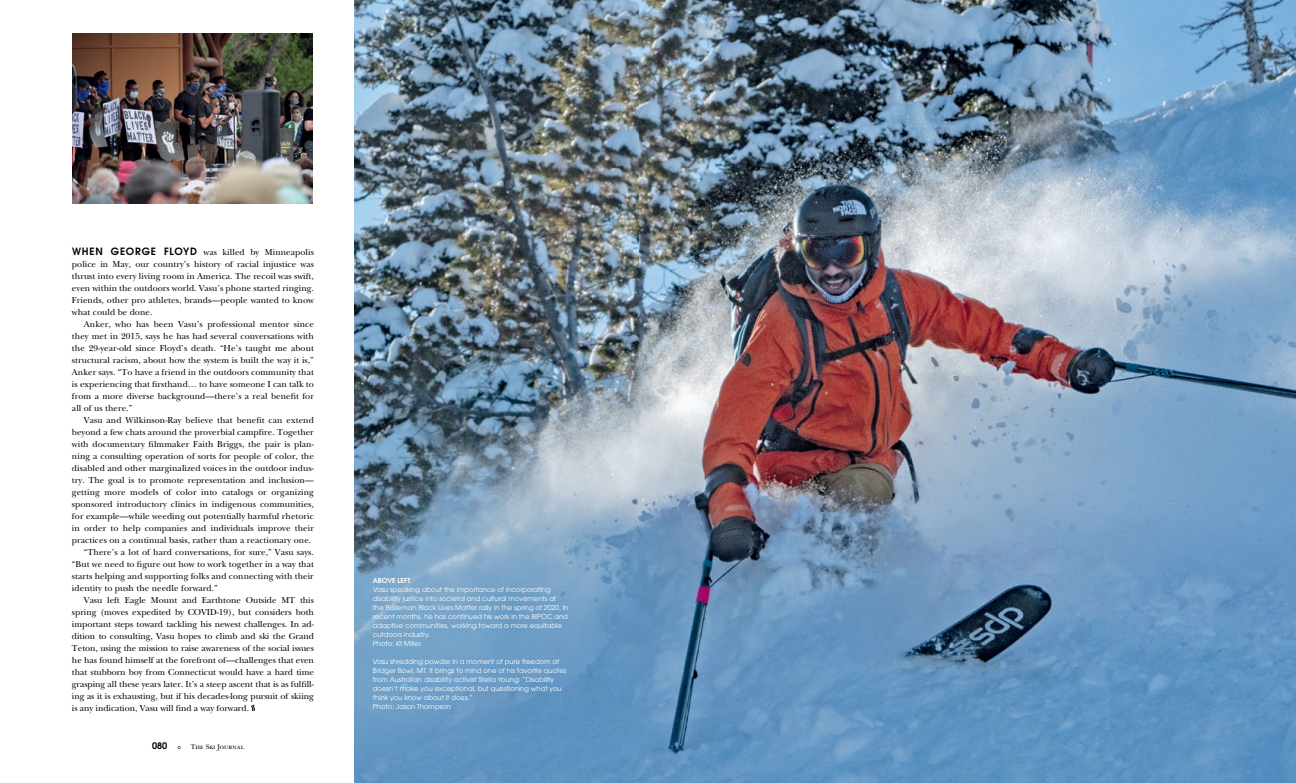
<style>
.page{position:relative;width:1296px;height:783px;background:#fff}
.page>*{position:absolute;margin:0;border:0;box-sizing:border-box;transform-origin:0 0}
.t1{font:9px/12px "New Baskerville";letter-spacing:.005em;color:#000;text-align:justify}
.t2{font:600 9px "Avant Garde";color:#000}
.t3{font:7px "New Baskerville SC";letter-spacing:.005em;color:#000}
.t4{font:6.8px/9px "Avant Garde";color:#fff}
.t5{font:600 6.8px "Avant Garde";color:#fff}
.s1{font-family:"Avant Garde";font-weight:600;font-size:10px}
</style>
<div class="page">
<svg style="left:251px;top:705px;width:4px;height:6px"></svg>
<img style="left:72px;top:34px;width:241px;height:169px">
<img style="left:354px;top:0;width:285px;height:783px">
<img style="left:639px;top:0;width:657px;height:783px">
<p class="t1" style="left:72px;top:246px;width:243px"><span class="s1">WHEN GEORGE FLOYD</span> was killed by Minneapolis police in May, our country’s history of racial injustice was thrust into every living room in America. The recoil was swift, even within the outdoors world. Vasu’s phone started ringing.<br>Friends, other pro athletes, brands—people wanted to know what could be done.</p>
<p class="t1" style="left:72px;top:318px;width:243px;text-indent:12px">Anker, who has been Vasu’s professional mentor since they met in 2015, says he has had several conversations with the 29-year-old since Floyd’s death. “He’s taught me about structural racism, about how the system is built the way it is,” Anker says. “To have a friend in the outdoors community that is experiencing that firsthand… to have someone I can talk to from a more diverse background—there’s a real benefit for all of us there.”</p>
<p class="t1" style="left:84px;top:414px;width:231px">Vasu and Wilkinson-Ray believe that benefit can extend</p>
<p class="t1" style="left:72px;top:426px;width:243px">beyond a few chats around the proverbial campfire. Together</p>
<p class="t1" style="left:72px;top:438px;width:243px">with documentary filmmaker Faith Briggs, the pair is plan-</p>
<p class="t1" style="left:72px;top:450px;width:243px">ning a consulting operation of sorts for people of color, the</p>
<p class="t1" style="left:72px;top:462px;width:243px">disabled and other marginalized voices in the outdoor indus-</p>
<p class="t1" style="left:72px;top:474px;width:243px">try. The goal is to promote representation and inclusion—</p>
<p class="t1" style="left:72px;top:486px;width:243px">getting more models of color into catalogs or organizing</p>
<p class="t1" style="left:72px;top:498px;width:243px">sponsored introductory clinics in indigenous communities,</p>
<p class="t1" style="left:72px;top:510px;width:243px">for example—while weeding out potentially harmful rhetoric</p>
<p class="t1" style="left:72px;top:522px;width:243px">in order to help companies and individuals improve their</p>
<p class="t1" style="left:72px;top:534px;width:241px">practices on a continual basis, rather than a reactionary one.</p>
<p class="t1" style="left:84px;top:546px;width:231px">“There’s a lot of hard conversations, for sure,” Vasu says.</p>
<p class="t1" style="left:72px;top:558px;width:243px">“But we need to figure out how to work together in a way that</p>
<p class="t1" style="left:72px;top:570px;width:243px">starts helping and supporting folks and connecting with their</p>
<p class="t1" style="left:72px;top:582px;width:147px">identity to push the needle forward.”</p>
<p class="t1" style="left:84px;top:594px;width:231px">Vasu left Eagle Mount and Earthtone Outside MT this</p>
<p class="t1" style="left:72px;top:606px;width:243px">spring (moves expedited by COVID-19), but considers both</p>
<p class="t1" style="left:72px;top:618px;width:243px">important steps toward tackling his newest challenges. In ad-</p>
<p class="t1" style="left:72px;top:630px;width:243px">dition to consulting, Vasu hopes to climb and ski the Grand</p>
<p class="t1" style="left:72px;top:642px;width:243px">Teton, using the mission to raise awareness of the social issues</p>
<p class="t1" style="left:72px;top:654px;width:243px">he has found himself at the forefront of—challenges that even</p>
<p class="t1" style="left:72px;top:666px;width:243px">that stubborn boy from Connecticut would have a hard time</p>
<p class="t1" style="left:72px;top:678px;width:243px">grasping all these years later. It’s a steep ascent that is as fulfill-</p>
<p class="t1" style="left:72px;top:690px;width:243px">ing as it is exhausting, but if his decades-long pursuit of skiing</p>
<p class="t1" style="left:72px;top:702px;width:179px">is any indication, Vasu will find a way forward.</p>
<p class="t2" style="left:152px;top:740px;width:17px">080</p>
<p class="t3" style="left:191px;top:743px;width:55px">The Ski Journal</p>
<p class="t5" style="left:373px;top:576px;width:39px">ABOVE LEFT</p>
<p class="t4" style="left:373px;top:585px;width:197px">Vasu speaking about the importance of incorporating disability justice into societal and cultural movements at the Bozeman Black Lives Matter rally in the spring of 2020. In recent months, he has continued his work in the BIPOC and adaptive communities, working toward a more equitable outdoors industry.<br>Photo: Kt Miller</p>
<p class="t4" style="left:373px;top:657px;width:195px">Vasu shredding powder in a moment of pure freedom at Bridger Bowl, MT. It brings to mind one of his favorite quotes from Australian disability activist Stella Young: “Disability doesn’t make you exceptional, but questioning what you think you know about it does.”<br>Photo: Jason Thompson</p>
</div>
